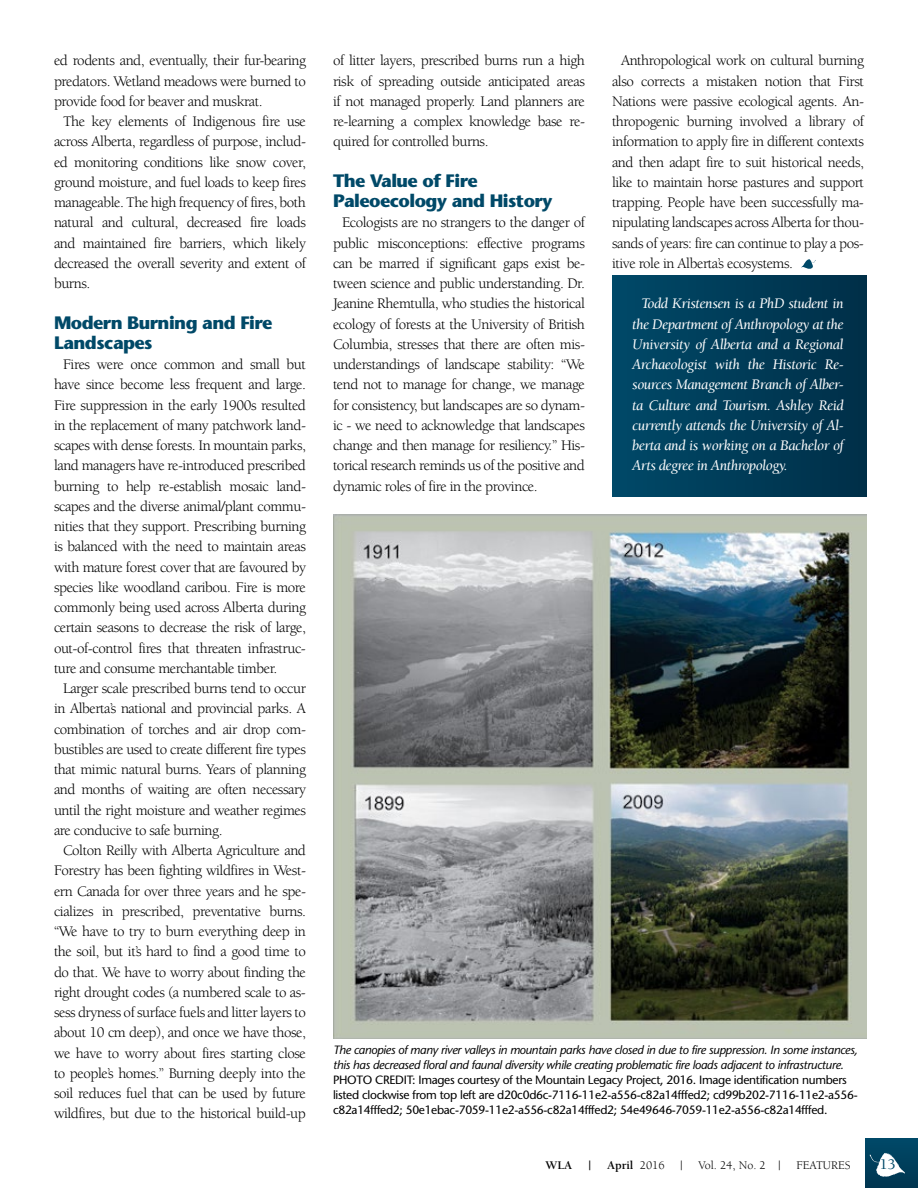
<style>
.page{position:relative;width:918px;height:1188px;background:#fff}
.page>*{position:absolute;margin:0;border:0;box-sizing:border-box;transform-origin:0 0}
.t1{font:700 18px/20.2px "Stone Sans";letter-spacing:-.03em;color:#004968}
.t2{font:15px/20.2px "Berkeley";letter-spacing:-.03em;color:#000;text-align:justify}
.t3{font:italic 15px/20.2px "Berkeley";letter-spacing:-.03em;color:#fff;text-align:justify}
.t4{font:500 15px "Berkeley";color:#004968}
.t5{font:12px/15px "Stone Sans";letter-spacing:-.025em;color:#000}
.t6{font:italic 12px/15px "Stone Sans";letter-spacing:-.025em;color:#000}
.t7{font:12px "Berkeley";color:#000}
.t8{font:700 12px "Berkeley";color:#000}
.s1{font-weight:400}
</style>
<div class="page">
<div style="left:865px;top:1139px;width:53px;height:49px;background:linear-gradient(to right,#00405c,#003f5c)"></div>
<svg style="left:870px;top:1153px;width:35px;height:24px"></svg>
<div style="left:612px;top:275px;width:254px;height:222px;background:linear-gradient(to right,#004968,#002f48)"></div>
<img style="left:333px;top:515px;width:533px;height:524px">
<svg style="left:801px;top:259px;width:15px;height:10px"></svg>
<p class="t2" style="left:54px;top:51px;width:254px">ed rodents and, eventually, their fur-bearing</p>
<p class="t2" style="left:54px;top:71px;width:254px">predators. Wetland meadows were burned to</p>
<p class="t2" style="left:54px;top:91px;width:210px">provide food for beaver and muskrat.</p>
<p class="t2" style="left:63px;top:112px;width:245px">The key elements of Indigenous fire use</p>
<p class="t2" style="left:54px;top:132px;width:254px">across Alberta, regardless of purpose, includ-</p>
<p class="t2" style="left:54px;top:152px;width:254px">ed monitoring conditions like snow cover,</p>
<p class="t2" style="left:54px;top:172px;width:254px">ground moisture, and fuel loads to keep fires</p>
<p class="t2" style="left:54px;top:193px;width:254px">manageable. The high frequency of fires, both</p>
<p class="t2" style="left:54px;top:213px;width:254px">natural and cultural, decreased fire loads</p>
<p class="t2" style="left:54px;top:233px;width:254px">and maintained fire barriers, which likely</p>
<p class="t2" style="left:54px;top:253px;width:254px">decreased the overall severity and extent of</p>
<p class="t2" style="left:54px;top:274px;width:38px">burns.</p>
<p class="t1" style="left:54px;top:312px;width:220px">Modern Burning and Fire<br>Landscapes</p>
<p class="t2" style="left:63px;top:355px;width:245px">Fires were once common and small but</p>
<p class="t2" style="left:54px;top:375px;width:253px">have since become less frequent and large.</p>
<p class="t2" style="left:54px;top:395px;width:254px">Fire suppression in the early 1900s resulted</p>
<p class="t2" style="left:54px;top:415px;width:254px">in the replacement of many patchwork land-</p>
<p class="t2" style="left:54px;top:436px;width:253px">scapes with dense forests. In mountain parks,</p>
<p class="t2" style="left:54px;top:456px;width:254px">land managers have re-introduced prescribed</p>
<p class="t2" style="left:54px;top:476px;width:254px">burning to help re-establish mosaic land-</p>
<p class="t2" style="left:54px;top:496px;width:254px">scapes and the diverse animal/plant commu-</p>
<p class="t2" style="left:54px;top:517px;width:254px">nities that they support. Prescribing burning</p>
<p class="t2" style="left:54px;top:537px;width:254px">is balanced with the need to maintain areas</p>
<p class="t2" style="left:54px;top:557px;width:254px">with mature forest cover that are favoured by</p>
<p class="t2" style="left:54px;top:577px;width:254px">species like woodland caribou. Fire is more</p>
<p class="t2" style="left:54px;top:598px;width:253px">commonly being used across Alberta during</p>
<p class="t2" style="left:54px;top:618px;width:254px">certain seasons to decrease the risk of large,</p>
<p class="t2" style="left:54px;top:638px;width:253px">out-of-control fires that threaten infrastruc-</p>
<p class="t2" style="left:54px;top:658px;width:225px">ture and consume merchantable timber.</p>
<p class="t2" style="left:63px;top:679px;width:244px">Larger scale prescribed burns tend to occur</p>
<p class="t2" style="left:54px;top:699px;width:253px">in Alberta’s national and provincial parks. A</p>
<p class="t2" style="left:54px;top:719px;width:254px">combination of torches and air drop com-</p>
<p class="t2" style="left:54px;top:739px;width:254px">bustibles are used to create different fire types</p>
<p class="t2" style="left:54px;top:760px;width:253px">that mimic natural burns. Years of planning</p>
<p class="t2" style="left:54px;top:780px;width:254px">and months of waiting are often necessary</p>
<p class="t2" style="left:54px;top:800px;width:254px">until the right moisture and weather regimes</p>
<p class="t2" style="left:54px;top:820px;width:170px">are conducive to safe burning.</p>
<p class="t2" style="left:63px;top:841px;width:245px">Colton Reilly with Alberta Agriculture and</p>
<p class="t2" style="left:54px;top:861px;width:254px">Forestry has been fighting wildfires in West-</p>
<p class="t2" style="left:54px;top:881px;width:254px">ern Canada for over three years and he spe-</p>
<p class="t2" style="left:54px;top:901px;width:253px">cializes in prescribed, preventative burns.</p>
<p class="t2" style="left:54px;top:922px;width:254px">“We have to try to burn everything deep in</p>
<p class="t2" style="left:54px;top:942px;width:254px">the soil, but it’s hard to find a good time to</p>
<p class="t2" style="left:54px;top:962px;width:254px">do that. We have to worry about finding the</p>
<p class="t2" style="left:54px;top:982px;width:253px">right drought codes (a numbered scale to as-</p>
<p class="t2" style="left:54px;top:1003px;width:254px">sess dryness of surface fuels and litter layers to</p>
<p class="t2" style="left:54px;top:1023px;width:254px">about 10 cm deep), and once we have those,</p>
<p class="t2" style="left:54px;top:1043px;width:254px">we have to worry about fires starting close</p>
<p class="t2" style="left:54px;top:1063px;width:253px">to people’s homes.” Burning deeply into the</p>
<p class="t2" style="left:54px;top:1084px;width:254px">soil reduces fuel that can be used by future</p>
<p class="t2" style="left:54px;top:1104px;width:253px">wildfires, but due to the historical build-up</p>
<p class="t2" style="left:333px;top:51px;width:254px">of litter layers, prescribed burns run a high risk of spreading outside anticipated areas if not managed properly. Land planners are re-learning a complex knowledge base re&shy;quired for controlled burns.</p>
<p class="t1" style="left:333px;top:171px;width:221px">The Value of Fire<br>Paleoecology and History</p>
<p class="t2" style="left:333px;top:213px;width:254px;text-indent:9px">Ecologists are no strangers to the danger of public misconceptions: effective programs can be marred if significant gaps exist be&shy;tween science and public understanding. Dr.<br>Jeanine Rhemtulla, who studies the historical ecology of forests at the University of British Columbia, stresses that there are often mis&shy;understandings of landscape stability: “We tend not to manage for change, we manage for consistency, but landscapes are so dynam&shy;ic - we need to acknowledge that landscapes change and then manage for resiliency.” His&shy;torical research reminds us of the positive and dynamic roles of fire in the province.</p>
<p class="t2" style="left:612px;top:51px;width:254px;text-indent:9px">Anthropological work on cultural burning also corrects a mistaken notion that First Nations were passive ecological agents. An&shy;thropogenic burning involved a library of information to apply fire in different contexts and then adapt fire to suit historical needs, like to maintain horse pastures and support trapping. People have been successfully ma&shy;nipulating landscapes across Alberta for thou&shy;sands of years: fire can continue to play a pos&shy;itive role in Alberta’s ecosystems.</p>
<p class="t3" style="left:632px;top:294px;width:213px;text-indent:9px">Todd Kristensen is a PhD student in the Department of Anthropology at the University of Alberta and a Regional Archaeologist with the Historic Re&shy;sources Management Branch of Alber&shy;ta Culture and Tourism. Ashley Reid currently attends the University of Al&shy;berta and is working on a Bachelor of Arts degree in Anthropology.</p>
<p class="t6" style="left:333px;top:1043px;width:526px">The canopies of many river valleys in mountain parks have closed in due to fire suppression. In some instances, this has decreased floral and faunal diversity while creating problematic fire loads adjacent to infrastructure.</p>
<p class="t5" style="left:333px;top:1073px;width:526px">PHOTO CREDIT: Images courtesy of the Mountain Legacy Project, 2016. Image identification numbers listed clockwise from top left are d20c0d6c-7116-11e2-a556-c82a14fffed2; cd99b202-7116-11e2-a556- c82a14fffed2; 50e1ebac-7059-11e2-a556-c82a14fffed2; 54e49646-7059-11e2-a556-c82a14fffed.</p>
<p class="t8" style="left:546px;top:1159px;width:28px">WLA</p>
<p class="t8" style="left:588px;top:1159px;width:4px">|</p>
<p class="t8" style="left:607px;top:1159px;width:59px">April <span class="s1">2016</span></p>
<p class="t7" style="left:680px;top:1159px;width:4px">|</p>
<p class="t7" style="left:699px;top:1159px;width:84px">Vol. 24, No. 2 |</p>
<p class="t7" style="left:796px;top:1159px;width:56px">FEATURES</p>
<p class="t4" style="left:880px;top:1157px;width:17px">1 3A</p>
</div>
